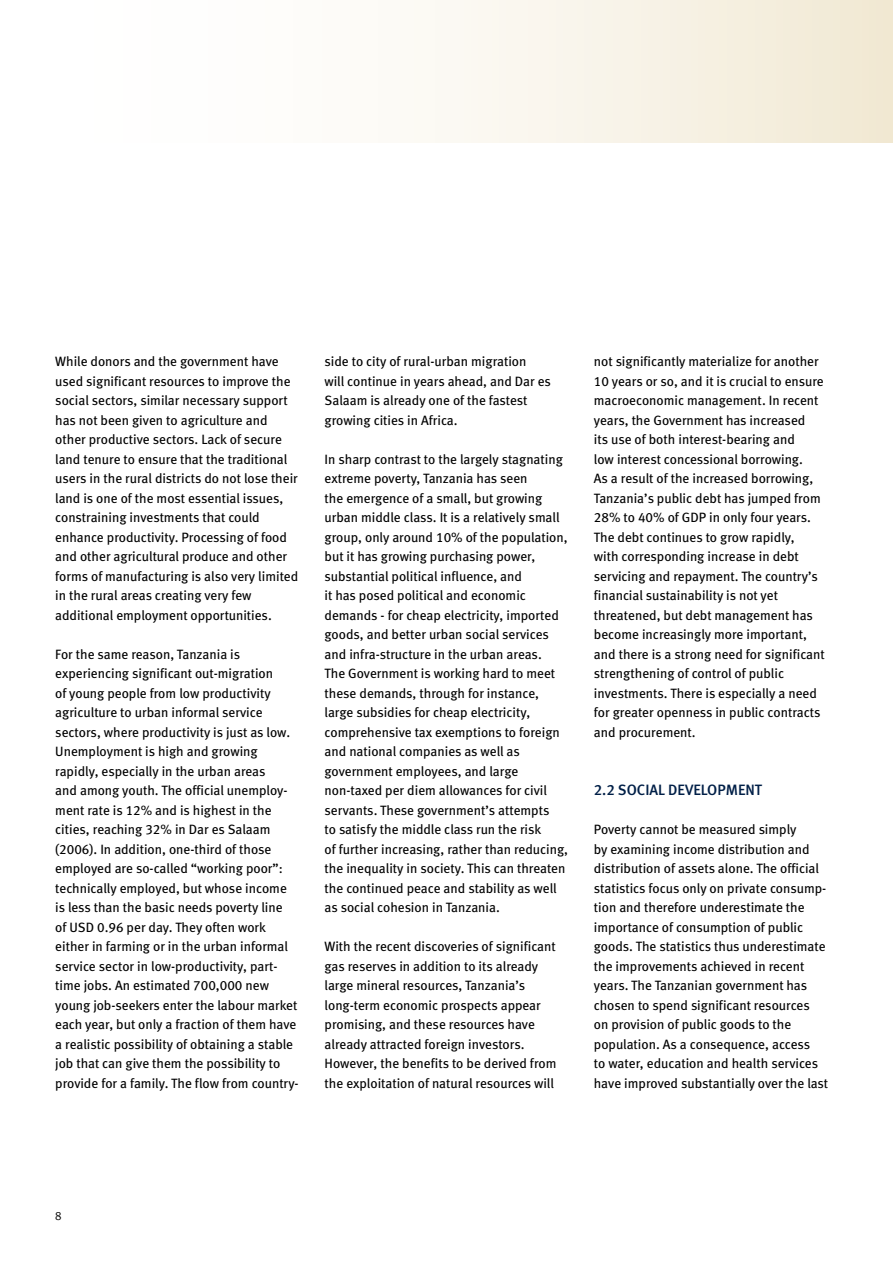
<style>
.page{position:relative;width:893px;height:1263px;background:#fff}
.page>*{position:absolute;margin:0;border:0;box-sizing:border-box;transform-origin:0 0}
.Brød_HF_versaler{font:15px "Meta Medium LF";color:#001f47}
.Body_Meta{font:13.5px/19.5px "Meta Book LF";color:#000}
.t1{font:12px "Meta Plus Normal Caps";color:#000}
</style>
<div class="page">
<div style="left:0;top:0;width:893px;height:142px;background:linear-gradient(to right,#fff,#f3ebd9)"></div>
<p class="Body_Meta" style="left:55px;top:351px;width:244px">While donors and the government have used significant resources to improve the social sectors, similar necessary support has not been given to agriculture and other productive sectors. Lack of secure land tenure to ensure that the traditional users in the rural districts do not lose their land is one of the most essential issues, constraining investments that could enhance productivity. Processing of food and other agricultural produce and other forms of manufacturing is also very limited in the rural areas creating very few additional employment opportunities.</p>
<p class="Body_Meta" style="left:55px;top:644px;width:245px">For the same reason, Tanzania is experiencing significant out-migration<br>of young people from low productivity agriculture to urban informal service sectors, where productivity is just as low.<br>Unemployment is high and growing rapidly, especially in the urban areas<br>and among youth. The official unemploy&shy;ment rate is 12% and is highest in the cities, reaching 32% in Dar es Salaam (2006). In addition, one-third of those employed are so-called “working poor”: technically employed, but whose income is less than the basic needs poverty line<br>of USD 0.96 per day. They often work either in farming or in the urban informal service sector in low-productivity, part&shy;time jobs. An estimated 700,000 new young job-seekers enter the labour market each year, but only a fraction of them have a realistic possibility of obtaining a stable job that can give them the possibility to provide for a family. The flow from country-</p>
<p class="Body_Meta" style="left:325px;top:351px;width:228px">side to city of rural-urban migration<br>will continue in years ahead, and Dar es Salaam is already one of the fastest growing cities in Africa.</p>
<p class="Body_Meta" style="left:325px;top:449px;width:245px">In sharp contrast to the largely stagnating extreme poverty, Tanzania has seen<br>the emergence of a small, but growing urban middle class. It is a relatively small group, only around 10% of the population, but it has growing purchasing power, substantial political influence, and<br>it has posed political and economic demands - for cheap electricity, imported goods, and better urban social services and infra-structure in the urban areas.<br>The Government is working hard to meet these demands, through for instance, large subsidies for cheap electricity, comprehensive tax exemptions to foreign and national companies as well as government employees, and large non-taxed per diem allowances for civil servants. These government’s attempts<br>to satisfy the middle class run the risk<br>of further increasing, rather than reducing, the inequality in society. This can threaten the continued peace and stability as well as social cohesion in Tanzania.</p>
<p class="Body_Meta" style="left:325px;top:936px;width:233px">With the recent discoveries of significant gas reserves in addition to its already large mineral resources, Tanzania’s long-term economic prospects appear promising, and these resources have already attracted foreign investors.<br>However, the benefits to be derived from the exploitation of natural resources will</p>
<p class="Body_Meta" style="left:594px;top:351px;width:232px">not significantly materialize for another 10 years or so, and it is crucial to ensure macroeconomic management. In recent years, the Government has increased<br>its use of both interest-bearing and<br>low interest concessional borrowing.<br>As a result of the increased borrowing, Tanzania’s public debt has jumped from 28% to 40% of GDP in only four years.<br>The debt continues to grow rapidly,<br>with corresponding increase in debt servicing and repayment. The country’s financial sustainability is not yet threatened, but debt management has become increasingly more important, and there is a strong need for significant strengthening of control of public investments. There is especially a need for greater openness in public contracts and procurement.</p>
<p class="Brød_HF_versaler" style="left:594px;top:781px;width:170px">2.2 SOCIAL DEVELOPMENT</p>
<p class="Body_Meta" style="left:594px;top:819px;width:236px">Poverty cannot be measured simply<br>by examining income distribution and distribution of assets alone. The official statistics focus only on private consump&shy;tion and therefore underestimate the importance of consumption of public goods. The statistics thus underestimate the improvements achieved in recent years. The Tanzanian government has chosen to spend significant resources<br>on provision of public goods to the population. As a consequence, access<br>to water, education and health services have improved substantially over the last</p>
<p class="t1" style="left:55px;top:1209px;width:8px">8</p>
</div>
